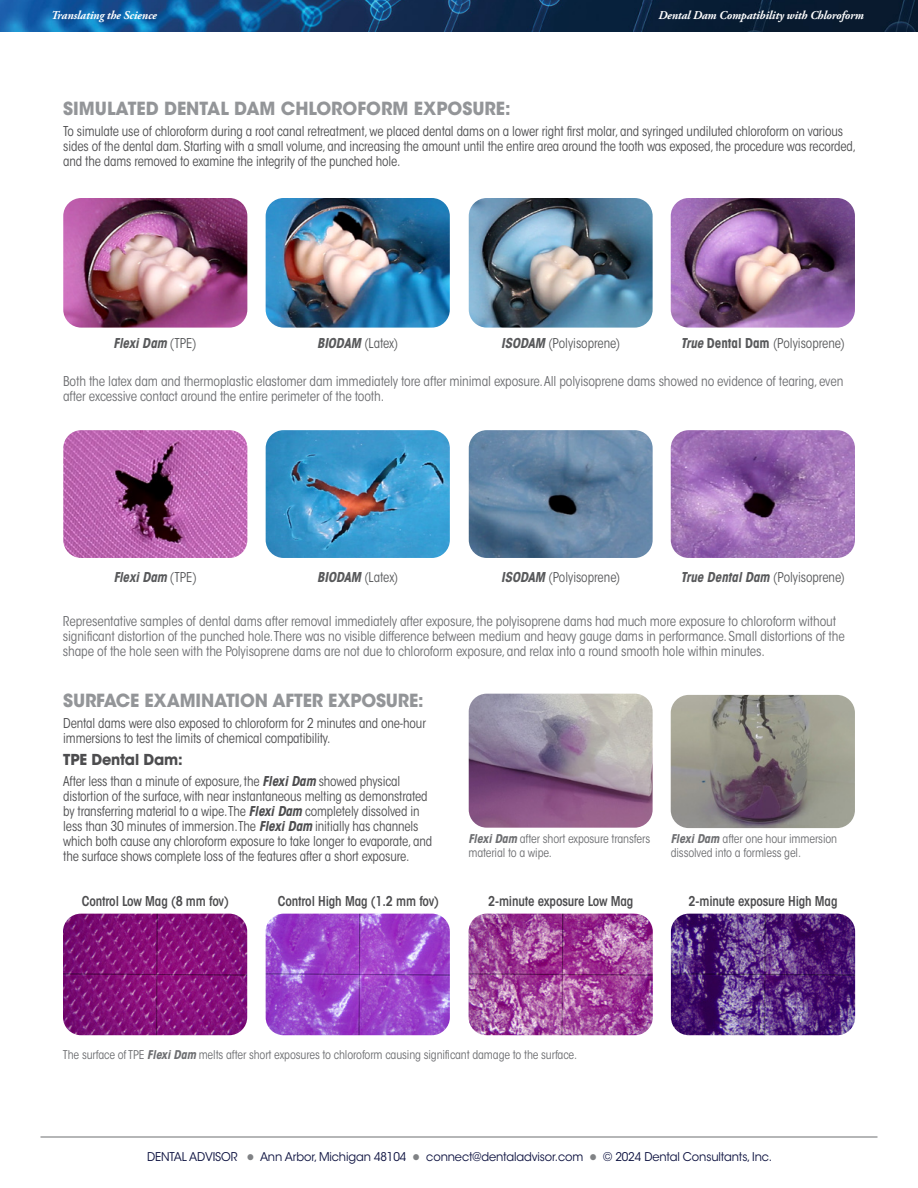
<style>
.page{position:relative;width:918px;height:1188px;background:#fff}
.page>*{position:absolute;margin:0;border:0;box-sizing:border-box;transform-origin:0 0}
.t1{font:700 18px "ITC Avant Garde Std";letter-spacing:-.01em;color:#939598}
.t2{font:700 15px "ITC Avant Garde Std";letter-spacing:-.01em;color:#4d4d4f}
.t3{font:condensed 13.5px/15px "ITC Avant Garde Std";letter-spacing:-.01em;color:#4d4d4f}
.t4{font:condensed 13.5px/15px "ITC Avant Garde Std";letter-spacing:-.01em;color:#6d6e71}
.t5{font:condensed 13.5px "ITC Avant Garde Std";letter-spacing:-.005em;color:#58595b}
.t6{font:600 condensed 13.5px "ITC Avant Garde Std";letter-spacing:-.01em;color:#4d4d4f}
.t7{font:italic 700 condensed 13.5px "ITC Avant Garde Std";letter-spacing:-.01em;color:#58595b}
.t8{font:condensed 12px/14.4px "ITC Avant Garde Std";letter-spacing:-.01em;color:#6d6e71}
.t9{font:12px "ITC Avant Garde Std";letter-spacing:-.01em;color:#0a0f3e;scale:.95 1}
.t10{font:italic 700 12px "Adobe Garamond Pro";letter-spacing:-.01em;color:#fff}
.s1{font-weight:400;font-style:normal}
.s2{font-weight:700;font-style:italic}
.s3{font-weight:700}
.s4{color:#808285}
</style>
<div class="page">
<img style="left:0;top:0;width:918px;height:32px">
<hr style="left:40px;top:1137px;width:838px;height:1px;background:#6d6e71">
<img style="left:63px;top:198px;width:184px;height:130px">
<img style="left:266px;top:198px;width:184px;height:130px">
<img style="left:469px;top:198px;width:184px;height:130px">
<img style="left:671px;top:198px;width:184px;height:130px">
<img style="left:469px;top:694px;width:184px;height:134px">
<img style="left:671px;top:695px;width:184px;height:133px">
<img style="left:63px;top:914px;width:184px;height:121px">
<img style="left:266px;top:914px;width:184px;height:121px">
<img style="left:469px;top:914px;width:184px;height:121px">
<img style="left:671px;top:914px;width:184px;height:121px">
<img style="left:63px;top:430px;width:184px;height:128px">
<img style="left:266px;top:430px;width:184px;height:128px">
<img style="left:469px;top:430px;width:184px;height:128px">
<img style="left:671px;top:430px;width:184px;height:128px">
<p class="t10" style="left:51px;top:8px;width:107px">Translating the Science</p>
<p class="t10" style="left:658px;top:9px;width:207px">Dental Dam Compatibility with Chloroform</p>
<h1 class="t1" style="left:63px;top:97px;width:449px">SIMULATED DENTAL DAM CHLOROFORM EXPOSURE:</h1>
<p class="t3" style="left:63px;top:124px;width:794px">To simulate use of chloroform during a root canal retreatment, we placed dental dams on a lower right first molar, and syringed undiluted chloroform on various sides of the dental dam. Starting with a small volume, and increasing the amount until the entire area around the tooth was exposed, the procedure was recorded, and the dams removed to examine the integrity of the punched hole.</p>
<p class="t7" style="left:114px;top:335px;width:84px">Flexi Dam <span class="s1">(TPE)</span></p>
<p class="t5" style="left:317px;top:335px;width:83px"><span class="s2">BIODAM</span> (Latex)</p>
<p class="t5" style="left:501px;top:335px;width:120px"><span class="s2">ISODAM</span> (Polyisoprene)</p>
<p class="t5" style="left:681px;top:335px;width:165px"><span class="s2">True</span> <span class="s3">Dental Dam</span> (Polyisoprene)</p>
<p class="t4" style="left:63px;top:373px;width:782px">Both the latex dam and thermoplastic elastomer dam immediately tore after minimal exposure. All polyisoprene dams showed no evidence of tearing, even after excessive contact around the entire perimeter of the tooth.</p>
<p class="t7" style="left:114px;top:568px;width:84px">Flexi Dam <span class="s1">(TPE)</span></p>
<p class="t5" style="left:317px;top:569px;width:83px"><span class="s2">BIODAM</span> (Latex)</p>
<p class="t5" style="left:501px;top:569px;width:120px"><span class="s2">ISODAM</span> (Polyisoprene)</p>
<p class="t5" style="left:681px;top:569px;width:166px"><span class="s2">True Dental Dam</span> (Polyisoprene)</p>
<p class="t4" style="left:63px;top:614px;width:783px">Representative samples of dental dams after removal immediately after exposure, the polyisoprene dams had much more exposure to chloroform without significant distortion of the punched hole.There was no visible difference between medium and heavy gauge dams in performance. Small distortions of the shape of the hole seen with the Polyisoprene dams are not due to chloroform exposure, and relax into a round smooth hole within minutes.</p>
<h1 class="t1" style="left:63px;top:689px;width:362px">SURFACE EXAMINATION AFTER EXPOSURE:</h1>
<p class="t3" style="left:63px;top:716px;width:364px">Dental dams were also exposed to chloroform for 2 minutes and one-hour immersions to test the limits of chemical compatibility.</p>
<p class="t2" style="left:63px;top:750px;width:121px">TPE Dental Dam:</p>
<p class="t3" style="left:63px;top:774px;width:370px">After less than a minute of exposure, the <span class="s2">Flexi Dam</span> showed physical distortion of the surface, with near instantaneous melting as demonstrated by transferring material to a wipe.The <span class="s2">Flexi Dam</span> completely dissolved in less than 30 minutes of immersion.The <span class="s2">Flexi Dam</span> initially has channels which both cause any chloroform exposure to take longer to evaporate, and the surface shows complete loss of the features after a short exposure.</p>
<p class="t6" style="left:82px;top:893px;width:149px">Control Low Mag (8 mm fov)</p>
<p class="t6" style="left:278px;top:893px;width:163px">Control High Mag (1.2 mm fov)</p>
<p class="t6" style="left:488px;top:893px;width:147px">2-minute exposure Low Mag</p>
<p class="t6" style="left:689px;top:893px;width:150px">2-minute exposure High Mag</p>
<p class="t8" style="left:468px;top:832px;width:183px"><span class="s2">Flexi Dam</span> after short exposure transfers material to a wipe.</p>
<p class="t8" style="left:671px;top:832px;width:168px"><span class="s2">Flexi Dam</span> after one hour immersion dissolved into a formless gel.</p>
<p class="t8" style="left:63px;top:1048px;width:516px">The surface of TPE <span class="s2">Flexi Dam</span> melts after short exposures to chloroform causing significant damage to the surface.</p>
<p class="t9" style="left:147px;top:1149px;width:660px">DENTAL ADVISOR <span class="s4">●</span> Ann Arbor, Michigan 48104 <span class="s4">●</span> connect@dentaladvisor.com <span class="s4">●</span> © 2024 Dental Consultants, Inc.</p>
</div>
